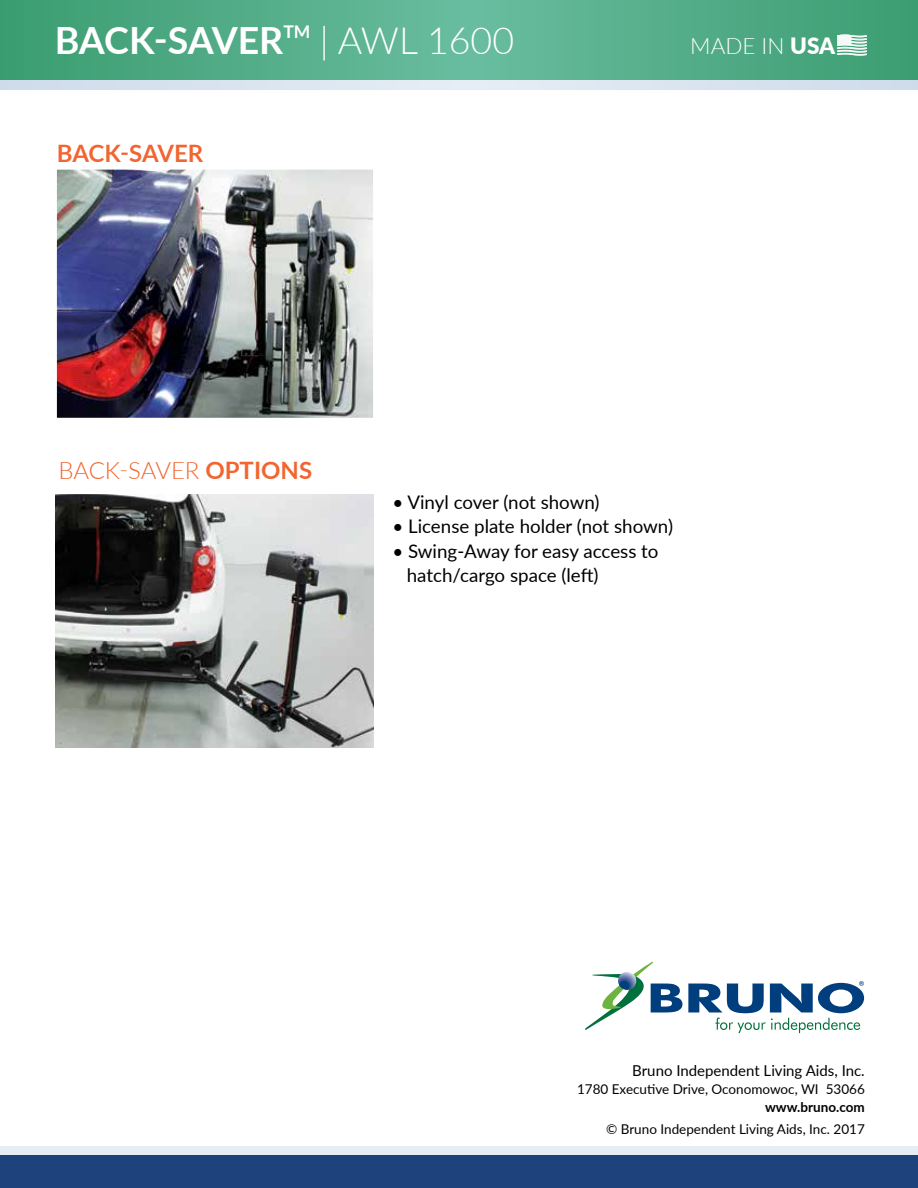
<style>
.page{position:relative;width:918px;height:1188px;background:#fff}
.page>*{position:absolute;margin:0;border:0;box-sizing:border-box;transform-origin:0 0}
.t1{font:700 37.5px "Lato";letter-spacing:-.01em;color:#fff}
.t2{font:300 24px "Lato";letter-spacing:-.01em;color:#f26531}
.t3{font:700 24px "Lato";letter-spacing:-.01em;color:#f26531}
.t4{font:300 22.5px "Lato";color:#fff}
.t5{font:18.75px/24.5px "Lato";color:#000}
.t6{font:700 17.55px "Lato";color:#fff}
.t7{font:15px "Lato";color:#000}
.t8{font:13.5px "Lato";color:#000}
.t9{font:700 13.5px "Lato";color:#000}
.s1{font-weight:300}
.s2{font-weight:900}
.s3{font-weight:700}
</style>
<div class="page">
<img style="left:55px;top:494px;width:318px;height:253px">
<img style="left:57px;top:170px;width:316px;height:248px">
<svg style="left:585px;top:961px;width:279px;height:72px"></svg>
<div style="left:0;top:0;width:918px;height:92px;background:#000;opacity:.27"></div>
<svg style="left:0;top:0;width:918px;height:81px;background:#53ad89"></svg>
<div style="left:0;top:81px;width:918px;height:8px;background:#dae4f0"></div>
<svg style="left:837px;top:35px;width:30px;height:21px"></svg>
<div style="left:0;top:1155px;width:918px;height:33px;background:#1e427c"></div>
<div style="left:0;top:1147px;width:918px;height:8px;background:#e7edf5"></div>
<p class="t6" style="left:284px;top:19px;width:29px">TM</p>
<h1 class="t1" style="left:55px;top:13px;width:461px">BACK-SAVER <span class="s1">| AWL 1600</span></h1>
<p class="t4" style="left:690px;top:30px;width:146px">MADE IN <span class="s2">USA</span></p>
<p class="t3" style="left:57px;top:136px;width:148px">BACK-SAVER</p>
<p class="t2" style="left:58px;top:454px;width:255px">BACK-SAVER <span class="s3">OPTIONS</span></p>
<p class="t5" style="left:392px;top:489px;width:209px">• Vinyl cover (not shown)</p>
<p class="t5" style="left:392px;top:514px;width:282px">• License plate holder (not shown)</p>
<p class="t5" style="left:407px;top:538px;width:253px;text-indent:-14px">• Swing-Away for easy access to hatch/cargo space (left)</p>
<p class="t7" style="left:632px;top:1060px;width:234px">Bruno Independent Living Aids, Inc.</p>
<p class="t8" style="left:577px;top:1079px;width:289px">1780 Executive Drive, Oconomowoc, WI 53066</p>
<p class="t9" style="left:765px;top:1097px;width:101px">www.bruno.com</p>
<p class="t8" style="left:606px;top:1120px;width:260px">© Bruno Independent Living Aids, Inc. 2017</p>
</div>
